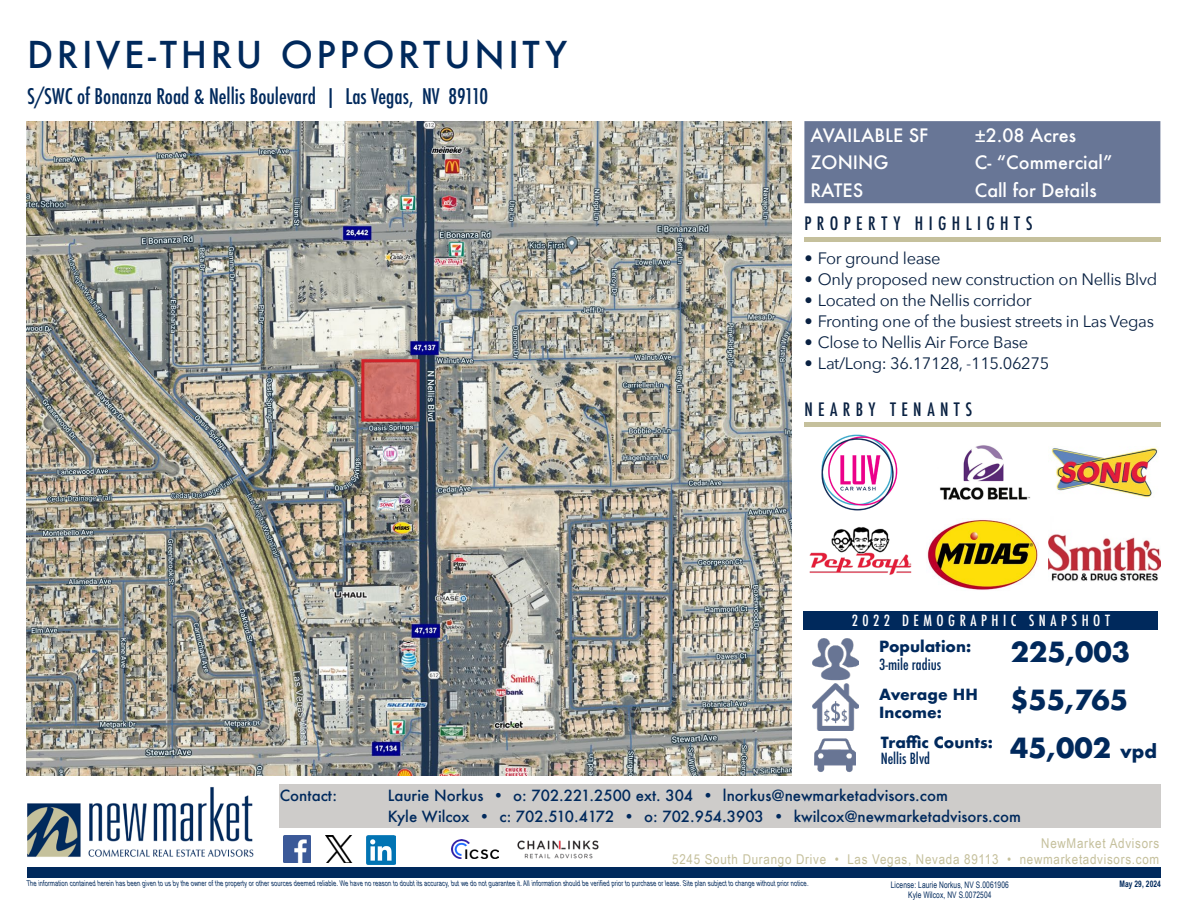
<style>
.page{position:relative;width:1188px;height:918px;background:#fff}
.page>*{position:absolute;margin:0;border:0;box-sizing:border-box;transform-origin:0 0}
.t1{font:500 36px "Futura";letter-spacing:.1em;color:#00295c}
.t2{font:700 27px "Futura";color:#00295c}
.t3{font:500 condensed 21px "Futura";color:#00295c}
.t4{font:500 18px "Futura";color:#fff}
.t5{font:500 condensed 18px "Futura";letter-spacing:.3em;color:#092142}
.t6{font:16.5px "Avenir Next";letter-spacing:-.02em;color:#092142}
.t7{font:500 15px "Futura";color:#00295c}
.t8{font:700 15px/18px "Futura";color:#00295c}
.t9{font:500 condensed 15px "Futura";letter-spacing:.3em;color:#fff}
.t10{font:500 condensed 15px "Futura";color:#00295c}
.t11{font:13.5px "Arial Narrow";letter-spacing:.05em;color:#c5c09c;scale:1.05 1}
.t12{font:9px "Arial Narrow";letter-spacing:.01em;color:#00295c;scale:.9 1}
.t13{font:700 9px "Arial Narrow";letter-spacing:.01em;color:#00295c;scale:.9 1}
.t14{font:7.8px "Arial Narrow";color:#00295c;scale:.9 1}
.s1{font-size:18px}
.s2{font-stretch:condensed}
</style>
<div class="page">
<div style="left:804px;top:611px;width:354px;height:19px;background:#00295c"></div>
<img style="left:812px;top:638px;width:47px;height:43px">
<img style="left:812px;top:684px;width:47px;height:46px">
<img style="left:815px;top:738px;width:41px;height:34px">
<img style="left:27px;top:121px;width:764px;height:654px">
<div style="left:804px;top:237px;width:356px;height:5px;background:#c5c09c"></div>
<div style="left:804px;top:422px;width:356px;height:5px;background:#c5c09c"></div>
<img style="left:821px;top:434px;width:77px;height:77px">
<img style="left:809px;top:527px;width:103px;height:48px">
<img style="left:939px;top:445px;width:92px;height:55px">
<img style="left:927px;top:519px;width:111px;height:71px">
<img style="left:1051px;top:447px;width:107px;height:51px">
<img style="left:1049px;top:534px;width:112px;height:47px">
<div style="left:804px;top:121px;width:356px;height:82px;background:#687696"></div>
<div style="left:27px;top:867px;width:1134px;height:11px;background:#00295c"></div>
<img style="left:284px;top:836px;width:26px;height:27px">
<img style="left:325px;top:836px;width:27px;height:27px">
<img style="left:367px;top:835px;width:28px;height:29px">
<div style="left:280px;top:784px;width:881px;height:43px;background:#ceccca"></div>
<img style="left:27px;top:787px;width:227px;height:70px">
<img style="left:517px;top:840px;width:82px;height:19px">
<img style="left:451px;top:839px;width:48px;height:20px">
<svg style="left:365px;top:363px;width:51px;height:55px;background:#cd726b"></svg>
<div style="left:361px;top:359px;width:59px;height:63px;border:3px solid #d1232a"></div>
<p class="t1" style="left:27px;top:30px;width:541px">DRIVE-THRU OPPORTUNITY</p>
<p class="t3" style="left:27px;top:83px;width:463px">S/SWC of Bonanza Road &amp; Nellis Boulevard | Las Vegas, NV 89110</p>
<p class="t4" style="left:810px;top:123px;width:120px">AVAILABLE SF</p>
<p class="t4" style="left:975px;top:123px;width:103px">±2.08 Acres</p>
<p class="t4" style="left:810px;top:150px;width:80px">ZONING</p>
<p class="t4" style="left:975px;top:150px;width:139px">C- “Commercial”</p>
<p class="t4" style="left:810px;top:178px;width:54px">RATES</p>
<p class="t4" style="left:975px;top:178px;width:123px">Call for Details</p>
<p class="t5" style="left:804px;top:212px;width:229px">PROPERTY HIGHLIGHTS</p>
<p class="t6" style="left:804px;top:244px;width:138px">• For ground lease</p>
<p class="t6" style="left:804px;top:265px;width:354px">• Only proposed new construction on Nellis Blvd</p>
<p class="t6" style="left:804px;top:286px;width:229px">• Located on the Nellis corridor</p>
<p class="t6" style="left:804px;top:307px;width:351px">• Fronting one of the busiest streets in Las Vegas</p>
<p class="t6" style="left:804px;top:328px;width:225px">• Close to Nellis Air Force Base</p>
<p class="t6" style="left:804px;top:349px;width:246px">• Lat/Long: 36.17128, -115.06275</p>
<p class="t5" style="left:804px;top:397px;width:169px">NEARBY TENANTS</p>
<p class="t9" style="left:852px;top:611px;width:260px">2022 DEMOGRAPHIC SNAPSHOT</p>
<p class="t8" style="left:879px;top:637px;width:94px">Population:</p>
<p class="t10" style="left:879px;top:655px;width:64px">3-mile radius</p>
<p class="t8" style="left:879px;top:686px;width:100px">Average HH<br>Income:</p>
<p class="t8" style="left:881px;top:733px;width:114px">Traffic Counts:</p>
<p class="t10" style="left:881px;top:749px;width:51px">Nellis Blvd</p>
<p class="t2" style="left:1011px;top:632px;width:121px">225,003</p>
<p class="t2" style="left:1010px;top:681px;width:119px">$55,765</p>
<p class="t2" style="left:1010px;top:728px;width:148px">45,002 <span class="s1">vpd</span></p>
<p class="t7" style="left:280px;top:785px;width:59px">Contact:</p>
<p class="t7" style="left:388px;top:785px;width:562px">Laurie Norkus <span class="s2">•</span> o: 702.221.2500 ext. 304 <span class="s2">•</span> lnorkus@newmarketadvisors.com</p>
<p class="t7" style="left:388px;top:806px;width:635px">Kyle Wilcox <span class="s2">•</span> c: 702.510.4172 <span class="s2">•</span> o: 702.954.3903 <span class="s2">•</span> kwilcox@newmarketadvisors.com</p>
<p class="t11" style="left:1041px;top:833px;width:114px">NewMarket Advisors</p>
<p class="t11" style="left:672px;top:849px;width:465px">5245 South Durango Drive • Las Vegas, Nevada 89113 • newmarketadvisors.com</p>
<p class="t14" style="left:27px;top:878px;width:870px">The information contained herein has been given to us by the ownerofthe property orothersources deemed reliable.We have no reason to doubtits accuracy,butwe do notguarantee it.Allinformation should be verified priorto purchase orlease.Site plan subjectto change withoutpriornotice.</p>
<p class="t12" style="left:891px;top:878px;width:133px">License: Laurie Norkus, NV S.0061906</p>
<p class="t13" style="left:1119px;top:877px;width:48px">May 29, 2024</p>
<p class="t12" style="left:908px;top:889px;width:94px">Kyle Wilcox, NV S.0072504</p>
</div>
